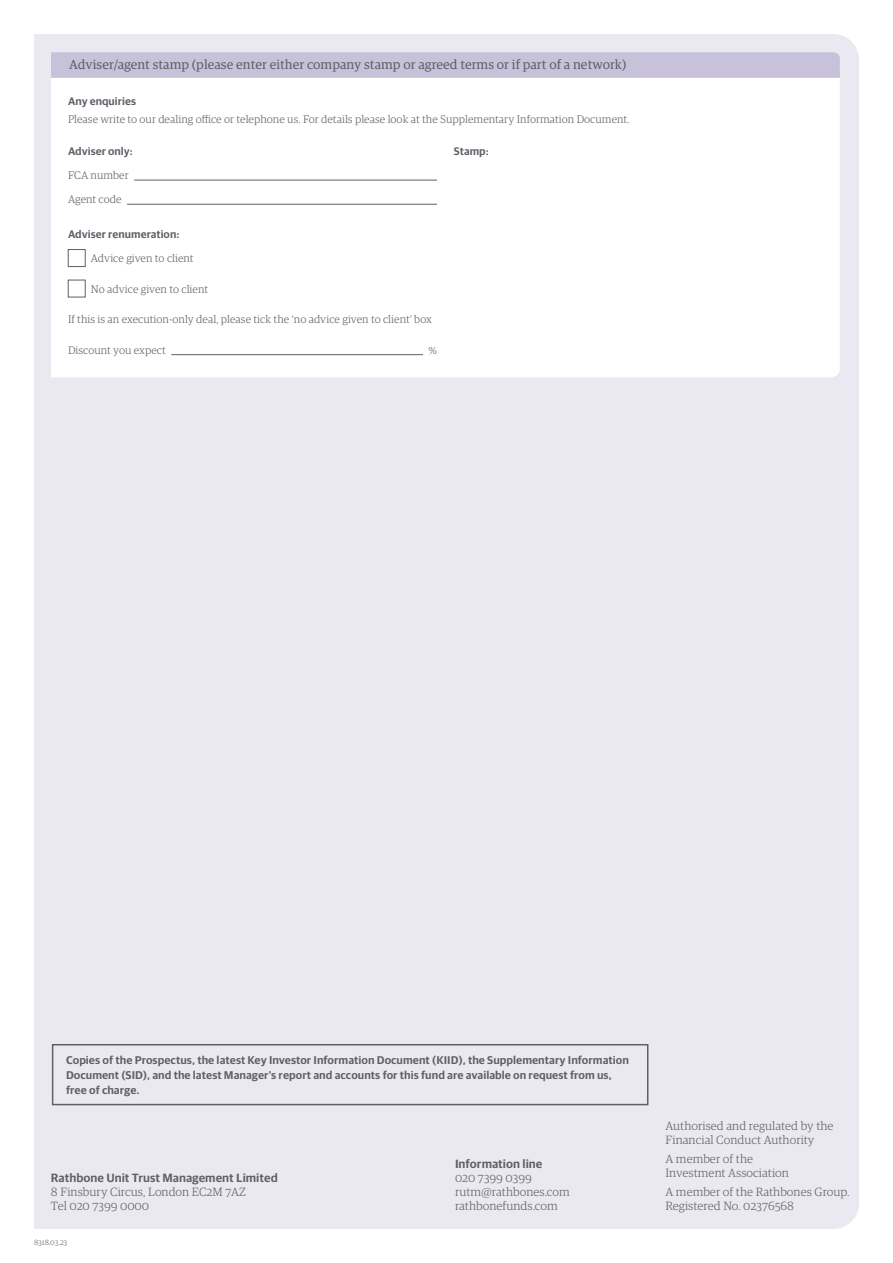
<style>
.page{position:relative;width:893px;height:1263px;background:#fff}
.page>*{position:absolute;margin:0;border:0;box-sizing:border-box;transform-origin:0 0}
.name_of_section{font:13.2px "Guardian RTB Egyp";color:#5d6067}
.Sign_off_text{font:300 12px/14.2px "Guardian RTB Egyp";color:#5d6067}
.Sign_off_Heading{font:600 12px "Guardian RTB Sans";color:#5d6067}
.Advice_box_text{font:600 11.25px/15px "Guardian RTB Sans";color:#5d6067}
.t1{font:300 10.95px "Guardian RTB Egyp";color:#5d6067}
.t2{font:600 10.95px "Guardian RTB Sans";color:#5d6067}
.Sign_off_text-2{font:300 7.5px "Guardian RTB Egyp";color:#5d6067}
</style>
<div class="page">
<div style="left:34px;top:34px;width:825px;height:1195px;background:#eae9f2"></div>
<svg style="left:51px;top:78px;width:789px;height:299px"></svg>
<hr style="left:134px;top:180px;width:303px;height:1px;background:#5d6067">
<hr style="left:127px;top:204px;width:310px;height:1px;background:#5d6067">
<hr style="left:171px;top:354px;width:252px;height:1px;background:#5d6067">
<div style="left:68px;top:249px;width:17px;height:18px;background:#fff;border:1px solid #5d6067"></div>
<div style="left:68px;top:280px;width:17px;height:17px;background:#fff;border:1px solid #5d6067"></div>
<div style="left:51px;top:52px;width:789px;height:26px;background:#c7c2da"></div>
<div style="left:52px;top:1044px;width:596px;height:61px;border:2px solid #5d6067"></div>
<p class="name_of_section" style="left:69px;top:56px;width:559px">Adviser/agent stamp (please enter either company stamp or agreed terms or if part of a network)</p>
<p class="t2" style="left:68px;top:93px;width:70px">Any enquiries</p>
<p class="t1" style="left:68px;top:112px;width:563px">Please write to our dealing office or telephone us. For details please look at the Supplementary Information Document.</p>
<p class="t2" style="left:68px;top:143px;width:66px">Adviser only:</p>
<p class="t1" style="left:68px;top:168px;width:62px">FCA number</p>
<p class="t1" style="left:68px;top:192px;width:55px">Agent code</p>
<p class="t2" style="left:68px;top:226px;width:113px">Adviser renumeration:</p>
<p class="t1" style="left:91px;top:251px;width:104px">Advice given to client</p>
<p class="t1" style="left:91px;top:282px;width:119px">No advice given to client</p>
<p class="t1" style="left:68px;top:312px;width:365px">If this is an execution-only deal, please tick the ‘no advice given to client’ box</p>
<p class="t1" style="left:68px;top:343px;width:99px">Discount you expect</p>
<p class="t1" style="left:428px;top:343px;width:10px">%</p>
<p class="t2" style="left:454px;top:143px;width:36px">Stamp:</p>
<p class="Advice_box_text" style="left:66px;top:1052px;width:564px">Copies of the Prospectus, the latest Key Investor Information Document (KIID), the Supplementary Information<br>Document (SID), and the latest Manager's report and accounts for this fund are available on request from us, free of charge.</p>
<p class="Sign_off_Heading" style="left:51px;top:1169px;width:228px">Rathbone Unit Trust Management Limited</p>
<p class="Sign_off_text" style="left:51px;top:1184px;width:196px">8 Finsbury Circus, London EC2M 7AZ</p>
<p class="Sign_off_text" style="left:51px;top:1198px;width:100px">Tel 020 7399 0000</p>
<p class="Sign_off_text-2" style="left:34px;top:1237px;width:35px">8318.03.23</p>
<p class="Sign_off_Heading" style="left:455px;top:1155px;width:89px">Information line</p>
<p class="Sign_off_text" style="left:455px;top:1170px;width:78px">020 7399 0399</p>
<p class="Sign_off_text" style="left:455px;top:1184px;width:116px">rutm@rathbones.com</p>
<p class="Sign_off_text" style="left:455px;top:1198px;width:104px">rathbonefunds.com</p>
<p class="Sign_off_text" style="left:665px;top:1118px;width:170px">Authorised and regulated by the<br>Financial Conduct Authority</p>
<p class="Sign_off_text" style="left:665px;top:1151px;width:125px">A member of the<br>Investment Association</p>
<p class="Sign_off_text" style="left:665px;top:1183px;width:186px">A member of the Rathbones Group.<br>Registered No. 02376568</p>
</div>
